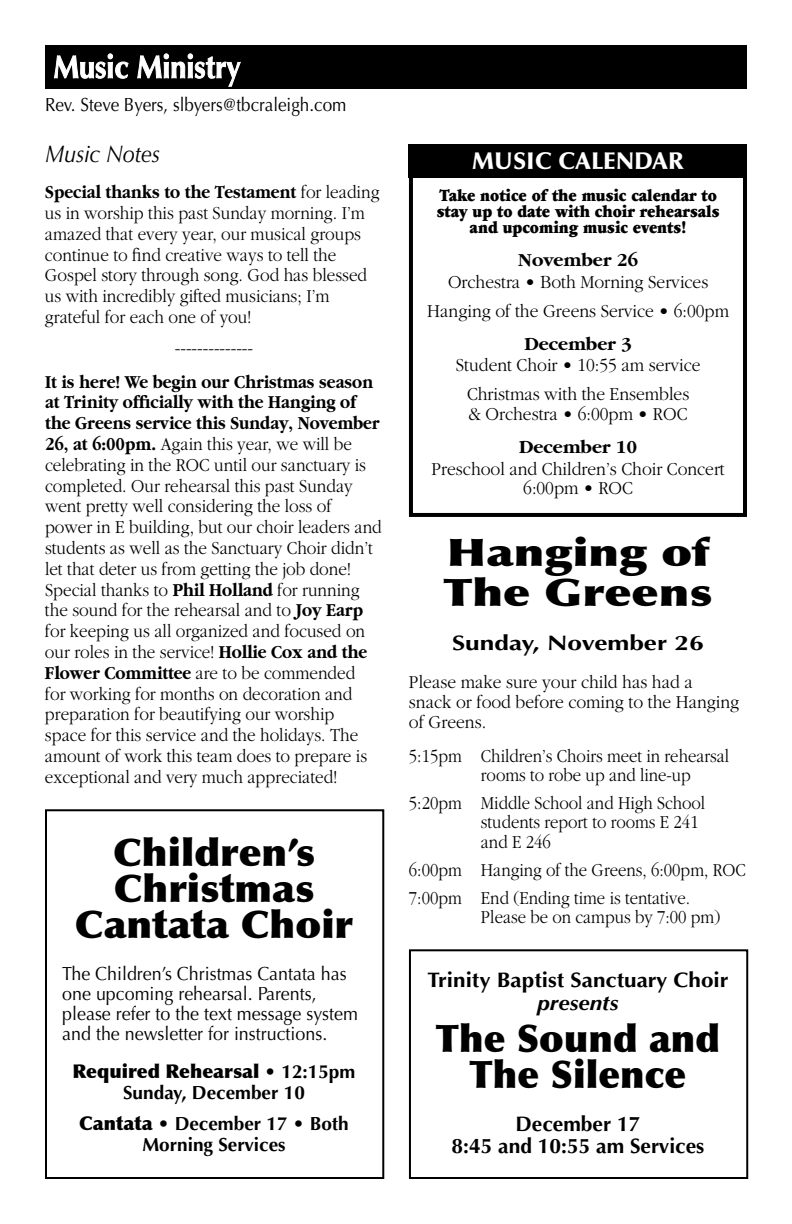
<style>
.page{position:relative;width:792px;height:1224px;background:#fff}
.page>*{position:absolute;margin:0;border:0;box-sizing:border-box;transform-origin:0 0}
.t1{font:900 38px/36px "Optima";color:#000;text-align:center;scale:1.05 1}
.t2{font:900 38px/36px "Optima";color:#000;text-align:center}
.t3{font:900 38px/40px "Optima";color:#000;scale:1.25 1}
.t4{font:900 24px "Optima";letter-spacing:.005em;color:#fff}
.t5{font:italic 24px "Optima";letter-spacing:-.005em;color:#000;scale:.9 1}
.t6{font:700 21px/22px "Optima";color:#000;text-align:center}
.t7{font:700 21px "Optima";color:#000;scale:1.07 1}
.t8{font:700 21px "Optima";color:#000;scale:1.25 1}
.t9{font:italic 700 21px "Optima";color:#000;scale:1.07 1}
.t10{font:300 19px/20.8px "Garamond";color:#000;scale:.9 1}
.t11{font:300 19px/29px "Garamond";color:#000;text-align:center;scale:.92 1}
.t12{font:300 19px/19.2px "Garamond";color:#000;scale:.88 1}
.t13{font:19px/20px "Optima";color:#000;scale:.94 1}
.t14{font:700 19px/21px "Optima";color:#000;text-align:center}
.t15{font:19px "Optima";color:#000;scale:.9 1}
.t16{font:700 19px "Garamond";color:#000}
.t17{font:900 18px/16px "Garamond";color:#000;text-align:center;scale:.84 1}
.s1{font-weight:700}
.s2{font-weight:900}
</style>
<div class="page">
<div style="left:45px;top:45px;width:702px;height:43px;background:#000"></div>
<svg style="left:54px;top:53px;width:75px;height:26px"></svg>
<svg style="left:137px;top:53px;width:104px;height:34px"></svg>
<div style="left:409px;top:144px;width:338px;height:373px;border:4px solid #000"></div>
<div style="left:409px;top:144px;width:338px;height:33px;background:#000"></div>
<div style="left:45px;top:809px;width:339px;height:370px;border:2px solid #000"></div>
<div style="left:409px;top:949px;width:339px;height:230px;border:2px solid #000"></div>
<p class="t15" style="left:45px;top:94px;width:337px">Rev. Steve Byers, slbyers@tbcraleigh.com</p>
<p class="t5" style="left:45px;top:139px;width:130px">Music Notes</p>
<p class="t10" style="left:45px;top:182px;width:373px"><span class="s1">Special thanks to the Testament</span> for leading us in worship this past Sunday morning. I’m amazed that every year, our musical groups continue to find creative ways to tell the Gospel story through song. God has blessed us with incredibly gifted musicians; I’m grateful for each one of you!</p>
<p class="t11" style="left:175px;top:333px;width:87px">--------------</p>
<p class="t10" style="left:45px;top:371px;width:376px"><span class="s1">It is here! We begin our Christmas season at Trinity officially with the Hanging of the Greens service this Sunday, November 26, at 6:00pm.</span> Again this year, we will be celebrating in the ROC until our sanctuary is completed. Our rehearsal this past Sunday went pretty well considering the loss of power in E building, but our choir leaders and students as well as the Sanctuary Choir didn’t let that deter us from getting the job done!<br>Special thanks to <span class="s1">Phil Holland</span> for running the sound for the rehearsal and to <span class="s1">Joy Earp </span>for keeping us all organized and focused on our roles in the service! <span class="s1">Hollie Cox and the Flower Committee</span> are to be commended<br>for working for months on decoration and preparation for beautifying our worship<br>space for this service and the holidays. The amount of work this team does to prepare is exceptional and very much appreciated!</p>
<h1 class="t1" style="left:75px;top:835px;width:266px">Children’s<br>Christmas<br>Cantata Choir</h1>
<p class="t13" style="left:62px;top:964px;width:316px">The Children’s Christmas Cantata has one upcoming rehearsal. Parents, please refer to the text message system and the newsletter for instructions.</p>
<p class="t14" style="left:73px;top:1061px;width:284px"><span class="s2">Required Rehearsal</span> • 12:15pm<br>Sunday, December 10</p>
<p class="t14" style="left:79px;top:1114px;width:271px"><span class="s2">Cantata</span> • December 17 • Both<br>Morning Services</p>
<p class="t4" style="left:472px;top:147px;width:214px">MUSIC CALENDAR</p>
<p class="t17" style="left:437px;top:187px;width:338px">Take notice of the music calendar to stay up to date with choir rehearsals and upcoming music events!</p>
<p class="t16" style="left:518px;top:249px;width:121px">November 26</p>
<p class="t11" style="left:427px;top:267px;width:329px">Orchestra • Both Morning Services<br>Hanging of the Greens Service • 6:00pm</p>
<p class="t16" style="left:524px;top:333px;width:109px">December 3</p>
<p class="t11" style="left:456px;top:351px;width:268px">Student Choir • 10:55 am service<br>Christmas with the Ensembles</p>
<p class="t11" style="left:469px;top:400px;width:239px">&amp; Orchestra • 6:00pm • ROC</p>
<p class="t16" style="left:519px;top:436px;width:120px">December 10</p>
<p class="t11" style="left:431px;top:459px;width:320px;line-height:19.6px">Preschool and Children’s Choir Concert<br>6:00pm • ROC</p>
<h1 class="t3" style="left:443px;top:533px;width:217px">Hanging of<br>The Greens</h1>
<p class="t8" style="left:452px;top:630px;width:203px">Sunday, November 26</p>
<p class="t11" style="left:409px;top:672px;width:361px;line-height:20px;text-align:left">Please make sure your child has had a snack or food before coming to the Hanging of Greens.</p>
<p class="t12" style="left:481px;top:746px;width:284px;text-indent:-72px">5:15pm Children’s Choirs meet in rehearsal rooms to robe up and line-up</p>
<p class="t12" style="left:481px;top:794px;width:256px;text-indent:-72px">5:20pm Middle School and High School students report to rooms E 241 and E 246</p>
<p class="t12" style="left:409px;top:856px;width:384px;line-height:28.2px">6:00pm Hanging of the Greens, 6:00pm, ROC<br>7:00pm End (Ending time is tentative.</p>
<p class="t12" style="left:481px;top:908px;width:274px">Please be on campus by 7:00 pm)</p>
<p class="t7" style="left:427px;top:968px;width:283px">Trinity Baptist Sanctuary Choir</p>
<p class="t9" style="left:537px;top:990px;width:77px">presents</p>
<h1 class="t2" style="left:436px;top:1020px;width:286px">The Sound and<br>The Silence</h1>
<p class="t6" style="left:452px;top:1113px;width:254px">December 17<br>8:45 and 10:55 am Services</p>
</div>
